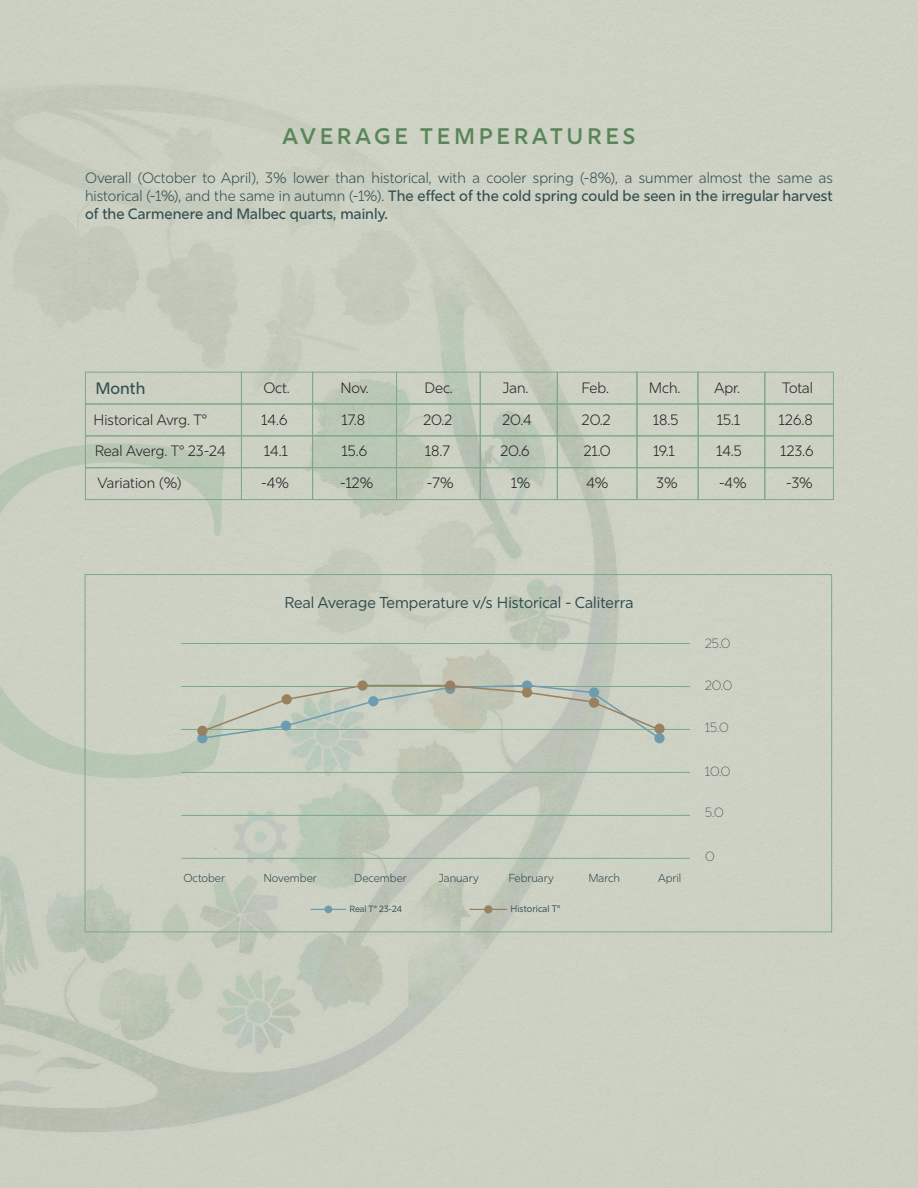
<style>
.page{position:relative;width:918px;height:1188px;background:#fff}
.page>*{position:absolute;margin:0;border:0;box-sizing:border-box;transform-origin:0 0}
.t1{font:600 22.5px "Rig Sans";letter-spacing:.165em;color:#598658}
.t2{font:500 16.5px "Rig Sans";letter-spacing:-.005em;color:#324d4f}
.t3{font:15.75px "Rig Sans";color:#324b4e}
.t4{font:300 15px/18px "Rig Sans";color:#324d4f;text-align:justify}
.t5{font:300 15px "Rig Sans";color:#231f20}
.t6{font:100 13.35px "Rig Sans";color:#324c4e}
.t7{font:300 11.55px "Rig Sans";color:#2e494c}
.t8{font:9.45px "Rig Sans";color:#324b4e}
.t9{font:9px "Rig Sans";color:#324b4e}
.s1{font-weight:500}
</style>
<div class="page">
<svg style="left:0;top:443px;width:226px;height:335px;fill:#cbd0c3"></svg>
<hr style="left:311px;top:909px;width:35px;height:1px;background:#6d9cb0">
<div style="left:325px;top:906px;width:7px;height:7px;background:#6d9cb0;border-radius:50%"></div>
<hr style="left:470px;top:909px;width:37px;height:1px;background:#99805e">
<div style="left:484px;top:905px;width:8px;height:8px;background:#99805e;border-radius:50%"></div>
<div style="left:85px;top:372px;width:157px;height:32px;border:1px solid #7fa885"></div>
<div style="left:85px;top:404px;width:157px;height:32px;border:1px solid #7fa885"></div>
<div style="left:85px;top:435px;width:157px;height:33px;border:1px solid #7fa885"></div>
<div style="left:85px;top:467px;width:157px;height:33px;border:1px solid #7fa885"></div>
<div style="left:241px;top:372px;width:72px;height:32px;border:1px solid #7fa885"></div>
<div style="left:312px;top:372px;width:85px;height:32px;border:1px solid #7fa885"></div>
<div style="left:396px;top:372px;width:85px;height:32px;border:1px solid #7fa885"></div>
<div style="left:480px;top:372px;width:78px;height:32px;border:1px solid #7fa885"></div>
<div style="left:557px;top:372px;width:80px;height:32px;border:1px solid #7fa885"></div>
<div style="left:637px;top:372px;width:61px;height:32px;border:1px solid #7fa885"></div>
<div style="left:698px;top:372px;width:67px;height:32px;border:1px solid #7fa885"></div>
<div style="left:764px;top:372px;width:70px;height:32px;border:1px solid #7fa885"></div>
<div style="left:241px;top:404px;width:72px;height:32px;border:1px solid #7fa885"></div>
<div style="left:241px;top:435px;width:72px;height:33px;border:1px solid #7fa885"></div>
<div style="left:241px;top:467px;width:72px;height:33px;border:1px solid #7fa885"></div>
<div style="left:312px;top:404px;width:85px;height:32px;border:1px solid #7fa885"></div>
<div style="left:312px;top:435px;width:85px;height:33px;border:1px solid #7fa885"></div>
<div style="left:312px;top:467px;width:85px;height:33px;border:1px solid #7fa885"></div>
<div style="left:396px;top:404px;width:85px;height:32px;border:1px solid #7fa885"></div>
<div style="left:396px;top:435px;width:85px;height:33px;border:1px solid #7fa885"></div>
<div style="left:396px;top:467px;width:85px;height:33px;border:1px solid #7fa885"></div>
<div style="left:480px;top:404px;width:78px;height:32px;border:1px solid #7fa885"></div>
<div style="left:480px;top:435px;width:78px;height:33px;border:1px solid #7fa885"></div>
<div style="left:480px;top:467px;width:78px;height:33px;border:1px solid #7fa885"></div>
<div style="left:557px;top:404px;width:80px;height:32px;border:1px solid #7fa885"></div>
<div style="left:557px;top:435px;width:80px;height:33px;border:1px solid #7fa885"></div>
<div style="left:557px;top:467px;width:80px;height:33px;border:1px solid #7fa885"></div>
<div style="left:637px;top:404px;width:62px;height:32px;border:1px solid #7fa885"></div>
<div style="left:637px;top:435px;width:62px;height:33px;border:1px solid #7fa885"></div>
<div style="left:637px;top:467px;width:62px;height:33px;border:1px solid #7fa885"></div>
<div style="left:698px;top:404px;width:67px;height:32px;border:1px solid #7fa885"></div>
<div style="left:698px;top:435px;width:67px;height:33px;border:1px solid #7fa885"></div>
<div style="left:698px;top:467px;width:67px;height:33px;border:1px solid #7fa885"></div>
<div style="left:764px;top:404px;width:70px;height:32px;border:1px solid #7fa885"></div>
<div style="left:764px;top:435px;width:70px;height:33px;border:1px solid #7fa885"></div>
<div style="left:764px;top:467px;width:70px;height:33px;border:1px solid #7fa885"></div>
<hr style="left:181px;top:643px;width:509px;height:1px;background:#76aa84">
<hr style="left:181px;top:686px;width:509px;height:1px;background:#76aa84">
<hr style="left:181px;top:729px;width:509px;height:1px;background:#76aa84">
<hr style="left:181px;top:772px;width:509px;height:1px;background:#76aa84">
<hr style="left:181px;top:815px;width:509px;height:1px;background:#76aa84">
<hr style="left:181px;top:858px;width:509px;height:1px;background:#76aa84">
<div style="left:522px;top:680px;width:10px;height:11px;background:#6d9cb0;border-radius:50%"></div>
<div style="left:654px;top:733px;width:11px;height:10px;background:#6d9cb0;border-radius:50%"></div>
<div style="left:197px;top:733px;width:10px;height:10px;background:#6d9cb0;border-radius:50%"></div>
<svg style="left:200px;top:684px;width:462px;height:56px"></svg>
<div style="left:197px;top:726px;width:10px;height:10px;background:#99805e;border-radius:50%"></div>
<div style="left:282px;top:694px;width:10px;height:10px;background:#99805e;border-radius:50%"></div>
<div style="left:357px;top:680px;width:11px;height:11px;background:#99805e;border-radius:50%"></div>
<div style="left:445px;top:680px;width:10px;height:11px;background:#99805e;border-radius:50%"></div>
<div style="left:522px;top:687px;width:10px;height:11px;background:#99805e;border-radius:50%"></div>
<div style="left:589px;top:698px;width:10px;height:10px;background:#99805e;border-radius:50%"></div>
<div style="left:654px;top:724px;width:11px;height:10px;background:#99805e;border-radius:50%"></div>
<h1 class="t1" style="left:283px;top:122px;width:354px">AVERAGE TEMPERATURES</h1>
<p class="t4" style="left:85px;top:169px;width:750px">Overall (October to April), 3% lower than historical, with a cooler spring (-8%), a summer almost the same as historical (-1%), and the same in autumn (-1%). <span class="s1">The effect of the cold spring could be seen in the irregular harvest of the Carmenere and Malbec quarts, mainly.</span></p>
<p class="t2" style="left:96px;top:378px;width:51px">Month</p>
<p class="t5" style="left:263px;top:379px;width:28px">Oct.</p>
<p class="t5" style="left:340px;top:379px;width:30px">Nov.</p>
<p class="t5" style="left:425px;top:379px;width:30px">Dec.</p>
<p class="t5" style="left:503px;top:379px;width:27px">Jan.</p>
<p class="t5" style="left:582px;top:379px;width:29px">Feb.</p>
<p class="t5" style="left:649px;top:379px;width:33px">Mch.</p>
<p class="t5" style="left:714px;top:379px;width:27px">Apr.</p>
<p class="t5" style="left:782px;top:379px;width:32px">Total</p>
<p class="t5" style="left:94px;top:410px;width:115px">Historical Avrg. T°</p>
<p class="t5" style="left:262px;top:410px;width:27px">14.6</p>
<p class="t5" style="left:342px;top:410px;width:25px">17.8</p>
<p class="t5" style="left:423px;top:410px;width:30px">20.2</p>
<p class="t5" style="left:502px;top:410px;width:31px">20.4</p>
<p class="t5" style="left:582px;top:410px;width:30px">20.2</p>
<p class="t5" style="left:653px;top:410px;width:27px">18.5</p>
<p class="t5" style="left:717px;top:410px;width:24px">15.1</p>
<p class="t5" style="left:779px;top:410px;width:35px">126.8</p>
<p class="t5" style="left:95px;top:442px;width:132px">Real Averg. T° 23-24</p>
<p class="t5" style="left:264px;top:442px;width:25px">14.1</p>
<p class="t5" style="left:342px;top:442px;width:27px">15.6</p>
<p class="t5" style="left:425px;top:442px;width:26px">18.7</p>
<p class="t5" style="left:500px;top:442px;width:31px">20.6</p>
<p class="t5" style="left:584px;top:442px;width:28px">21.0</p>
<p class="t5" style="left:653px;top:442px;width:23px">19.1</p>
<p class="t5" style="left:716px;top:442px;width:27px">14.5</p>
<p class="t5" style="left:781px;top:442px;width:34px">123.6</p>
<p class="t5" style="left:97px;top:473px;width:86px">Variation (%)</p>
<p class="t5" style="left:261px;top:473px;width:29px">-4%</p>
<p class="t5" style="left:340px;top:473px;width:35px">-12%</p>
<p class="t5" style="left:427px;top:473px;width:28px">-7%</p>
<p class="t5" style="left:511px;top:473px;width:21px">1%</p>
<p class="t5" style="left:586px;top:473px;width:24px">4%</p>
<p class="t5" style="left:657px;top:473px;width:23px">3%</p>
<p class="t5" style="left:719px;top:473px;width:29px">-4%</p>
<p class="t5" style="left:786px;top:473px;width:28px">-3%</p>
<p class="t3" style="left:284px;top:593px;width:351px">Real Average Temperature v/s Historical - Caliterra</p>
<p class="t7" style="left:184px;top:871px;width:43px">October</p>
<p class="t7" style="left:263px;top:871px;width:55px">November</p>
<p class="t7" style="left:354px;top:871px;width:54px">December</p>
<p class="t7" style="left:439px;top:871px;width:41px">January</p>
<p class="t7" style="left:508px;top:871px;width:47px">February</p>
<p class="t7" style="left:588px;top:871px;width:33px">March</p>
<p class="t7" style="left:658px;top:871px;width:25px">April</p>
<p class="t9" style="left:349px;top:903px;width:54px">Real T° 23-24</p>
<p class="t8" style="left:511px;top:903px;width:51px">Historical T°</p>
<p class="t6" style="left:705px;top:635px;width:27px">25.0</p>
<p class="t6" style="left:705px;top:677px;width:29px">20.0</p>
<p class="t6" style="left:705px;top:720px;width:25px">15.0</p>
<p class="t6" style="left:705px;top:764px;width:27px">10.0</p>
<p class="t6" style="left:705px;top:804px;width:20px">5.0</p>
<p class="t6" style="left:705px;top:848px;width:11px">0</p>
</div>
